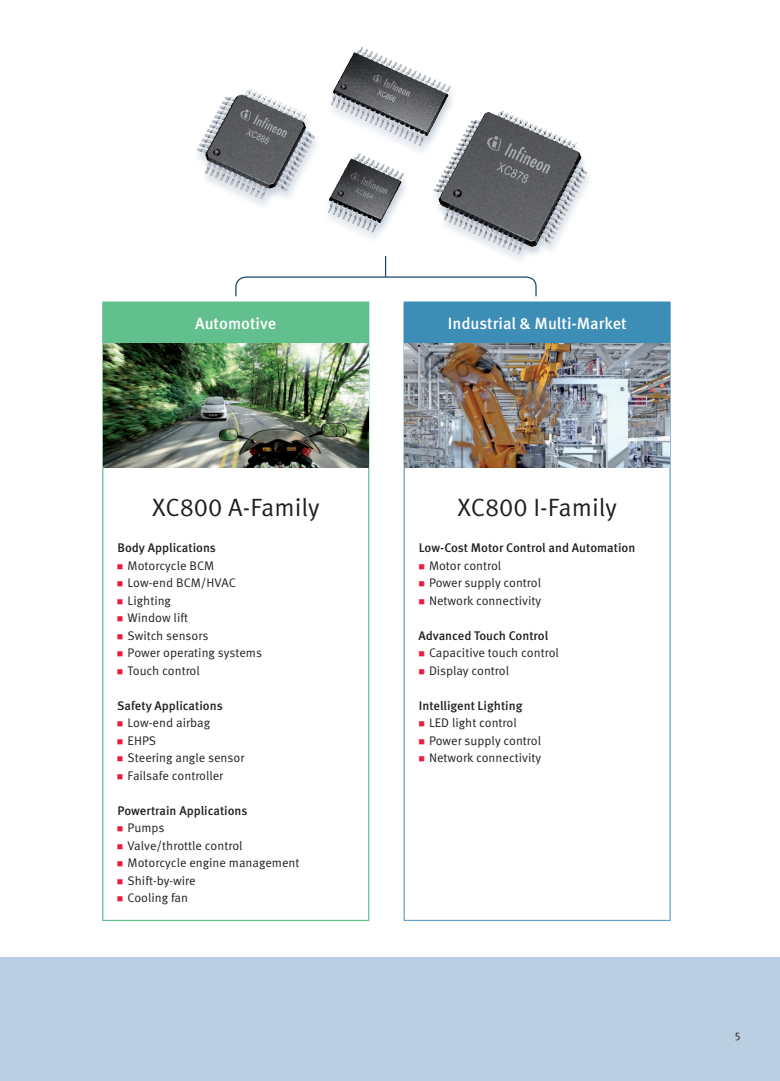
<style>
.page{position:relative;width:780px;height:1081px;background:#bbcfe2}
.page>*{position:absolute;margin:0;border:0;box-sizing:border-box;transform-origin:0 0}
.t1{font:25px "Infineon Meta";color:#231f20}
.t2{font:500 16.25px "Infineon Meta";color:#fff}
.t3{font:12.5px/17.5px "Infineon Meta";color:#231f20}
.t4{font:500 12.5px "Infineon Meta";color:#231f20}
.t5{font:11.25px "Infineon Meta";color:#231f20}
</style>
<div class="page">
<div style="left:0;top:0;width:780px;height:957px;background:#fff"></div>
<div style="left:103px;top:302px;width:266px;height:41px;background:#61c08d"></div>
<div style="left:404px;top:302px;width:266px;height:41px;background:#3d8eb7"></div>
<hr style="left:403px;top:343px;width:2px;height:123px;background:#67a0c2">
<hr style="left:669px;top:343px;width:1px;height:123px;background:#67a0c2">
<hr style="left:403px;top:466px;width:267px;height:1px;background:#67a0c2">
<hr style="left:403px;top:467px;width:2px;height:453px;background:#67a0c2">
<hr style="left:669px;top:467px;width:1px;height:453px;background:#67a0c2">
<hr style="left:403px;top:920px;width:267px;height:1px;background:#67a0c2">
<hr style="left:403px;top:301px;width:267px;height:2px;background:#3d8eb7">
<hr style="left:403px;top:303px;width:2px;height:39px;background:#3d8eb7">
<hr style="left:403px;top:342px;width:267px;height:1px;background:#3d8eb7">
<hr style="left:102px;top:301px;width:267px;height:2px;background:#61c08d">
<hr style="left:102px;top:303px;width:1px;height:39px;background:#61c08d">
<hr style="left:102px;top:342px;width:267px;height:1px;background:#61c08d">
<hr style="left:102px;top:343px;width:1px;height:123px;background:#61c08d">
<hr style="left:368px;top:343px;width:1px;height:123px;background:#61c08d">
<hr style="left:102px;top:466px;width:267px;height:1px;background:#61c08d">
<hr style="left:102px;top:467px;width:1px;height:453px;background:#61c08d">
<hr style="left:368px;top:467px;width:1px;height:453px;background:#61c08d">
<hr style="left:102px;top:920px;width:267px;height:1px;background:#61c08d">
<img style="left:103px;top:343px;width:265px;height:124px">
<img style="left:405px;top:343px;width:264px;height:124px">
<img style="left:177px;top:41px;width:421px;height:232px">
<div style="left:235px;top:256px;width:302px;height:41px;background:#fff"></div>
<svg style="left:118px;top:564px;width:5px;height:5px"></svg>
<svg style="left:118px;top:581px;width:5px;height:5px"></svg>
<svg style="left:118px;top:599px;width:5px;height:5px"></svg>
<svg style="left:118px;top:616px;width:5px;height:5px"></svg>
<svg style="left:118px;top:634px;width:5px;height:5px"></svg>
<svg style="left:118px;top:651px;width:5px;height:5px"></svg>
<svg style="left:118px;top:669px;width:5px;height:5px"></svg>
<svg style="left:118px;top:721px;width:5px;height:5px"></svg>
<svg style="left:118px;top:739px;width:5px;height:5px"></svg>
<svg style="left:118px;top:756px;width:5px;height:5px"></svg>
<svg style="left:118px;top:774px;width:5px;height:5px"></svg>
<svg style="left:118px;top:826px;width:5px;height:5px"></svg>
<svg style="left:118px;top:844px;width:5px;height:5px"></svg>
<svg style="left:118px;top:861px;width:5px;height:5px"></svg>
<svg style="left:118px;top:879px;width:5px;height:5px"></svg>
<svg style="left:118px;top:896px;width:5px;height:5px"></svg>
<svg style="left:419px;top:564px;width:5px;height:5px"></svg>
<svg style="left:419px;top:581px;width:5px;height:5px"></svg>
<svg style="left:419px;top:599px;width:5px;height:5px"></svg>
<svg style="left:419px;top:651px;width:5px;height:5px"></svg>
<svg style="left:419px;top:669px;width:5px;height:5px"></svg>
<svg style="left:419px;top:721px;width:5px;height:5px"></svg>
<svg style="left:419px;top:739px;width:5px;height:5px"></svg>
<svg style="left:419px;top:756px;width:5px;height:5px"></svg>
<h2 class="t2" style="left:195px;top:313px;width:83px">Automotive</h2>
<h2 class="t2" style="left:447px;top:313px;width:180px">Industrial &amp; Multi-Market</h2>
<h1 class="t1" style="left:152px;top:492px;width:169px">XC800 A-Family</h1>
<p class="t4" style="left:117px;top:540px;width:100px">Body Applications</p>
<p class="t3" style="left:128px;top:557px;width:136px">Motorcycle BCM<br>Low-end BCM/HVAC<br>Lighting<br>Window lift<br>Switch sensors<br>Power operating systems<br>Touch control</p>
<p class="t4" style="left:117px;top:697px;width:107px">Safety Applications</p>
<p class="t3" style="left:128px;top:714px;width:118px">Low-end airbag<br>EHPS<br>Steering angle sensor<br>Failsafe controller</p>
<p class="t4" style="left:117px;top:802px;width:132px">Powertrain Applications</p>
<p class="t3" style="left:128px;top:819px;width:173px">Pumps<br>Valve/throttle control<br>Motorcycle engine management<br>Shift-by-wire<br>Cooling fan</p>
<h1 class="t1" style="left:457px;top:492px;width:161px">XC800 I-Family</h1>
<p class="t4" style="left:419px;top:540px;width:218px">Low-Cost Motor Control and Automation</p>
<p class="t3" style="left:429px;top:557px;width:114px">Motor control<br>Power supply control<br>Network connectivity</p>
<p class="t4" style="left:418px;top:627px;width:131px">Advanced Touch Control</p>
<p class="t3" style="left:429px;top:644px;width:131px">Capacitive touch control<br>Display control</p>
<p class="t4" style="left:419px;top:697px;width:105px">Intelligent Lighting</p>
<p class="t3" style="left:429px;top:714px;width:114px">LED light control<br>Power supply control<br>Network connectivity</p>
<p class="t5" style="left:734px;top:1029px;width:8px">5</p>
</div>
